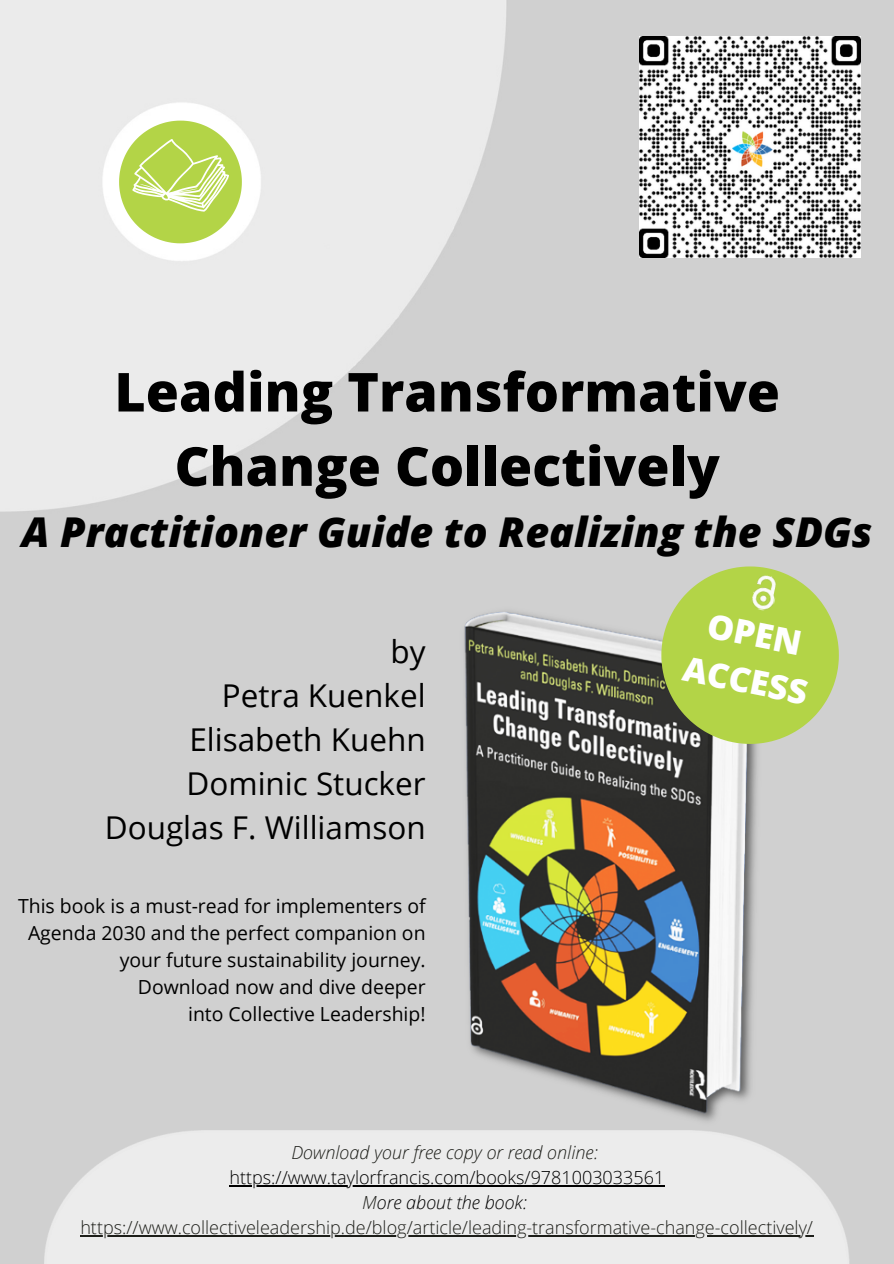
<style>
.page{position:relative;width:894px;height:1264px;background:#fff}
.page>*{position:absolute;margin:0;border:0;box-sizing:border-box;transform-origin:0 0}
.t1{font:800 53.85px "Open Sans";color:#000}
.t2{font:italic 800 41.1px "Open Sans";color:#000}
.t3{font:800 33.9px "Open Sans";color:#fff}
.t4{font:31.5px "Open Sans";color:#000}
.t5{font:19.35px/27px "Open Sans";color:#000;text-align:right}
.t6{font:300 18px "Open Sans";color:#1d1e19}
.t7{font:300 18px "Open Sans";color:#000}
.t8{font:italic 300 18px "Open Sans";color:#1d1e19}
.t9{font:italic 300 18px "Open Sans";color:#000}
.s1{color:#1d1e19}
</style>
<div class="page">
<img style="left:0;top:0;width:893px;height:1263px">
<img style="left:45px;top:1130px;width:804px;height:133px">
<img style="left:447px;top:600px;width:321px;height:532px">
<img style="left:639px;top:36px;width:221px;height:221px">
<svg style="left:119px;top:121px;width:123px;height:122px"></svg>
<svg style="left:661px;top:566px;width:177px;height:178px;background:#b3cc5f"></svg>
<img style="left:750px;top:573px;width:29px;height:39px">
<hr style="left:229px;top:1185px;width:435px;height:1px;background:#000">
<hr style="left:80px;top:1234px;width:733px;height:1px;background:#1d1e19">
<p class="t1" style="left:114px;top:354px;width:667px">Leading Transformative</p>
<p class="t1" style="left:174px;top:428px;width:546px">Change Collectively</p>
<p class="t2" style="left:22px;top:503px;width:852px">A Practitioner Guide to Realizing the SDGs</p>
<p class="t4" style="left:390px;top:629px;width:37px">by</p>
<p class="t4" style="left:222px;top:673px;width:205px">Petra Kuenkel</p>
<p class="t4" style="left:189px;top:717px;width:238px">Elisabeth Kuehn</p>
<p class="t4" style="left:186px;top:761px;width:240px">Dominic Stucker</p>
<p class="t4" style="left:105px;top:805px;width:322px">Douglas F. Williamson</p>
<p class="t5" style="left:18px;top:892px;width:409px">This book is a must-read for implementers of<br>Agenda 2030 and the perfect companion on your future sustainability journey.</p>
<p class="t5" style="left:138px;top:973px;width:289px">Download now and dive deeper</p>
<p class="t5" style="left:188px;top:1000px;width:239px">into Collective Leadership!</p>
<p class="t3" style="left:712px;top:601px;width:97px;rotate:11deg">OPEN</p>
<p class="t3" style="left:687px;top:644px;width:128px;rotate:11deg">ACCESS</p>
<p class="t8" style="left:291px;top:1140px;width:308px">Download your free copy or read online:</p>
<p class="t7" style="left:229px;top:1164px;width:436px">https://www.taylorfrancis.com/books/9781003033561</p>
<p class="t9" style="left:362px;top:1189px;width:166px"><span class="s1">M</span>ore about the book:</p>
<p class="t6" style="left:80px;top:1214px;width:734px">https://www.collectiveleadership.de/blog/article/leading-transformative-change-collectively/</p>
</div>
